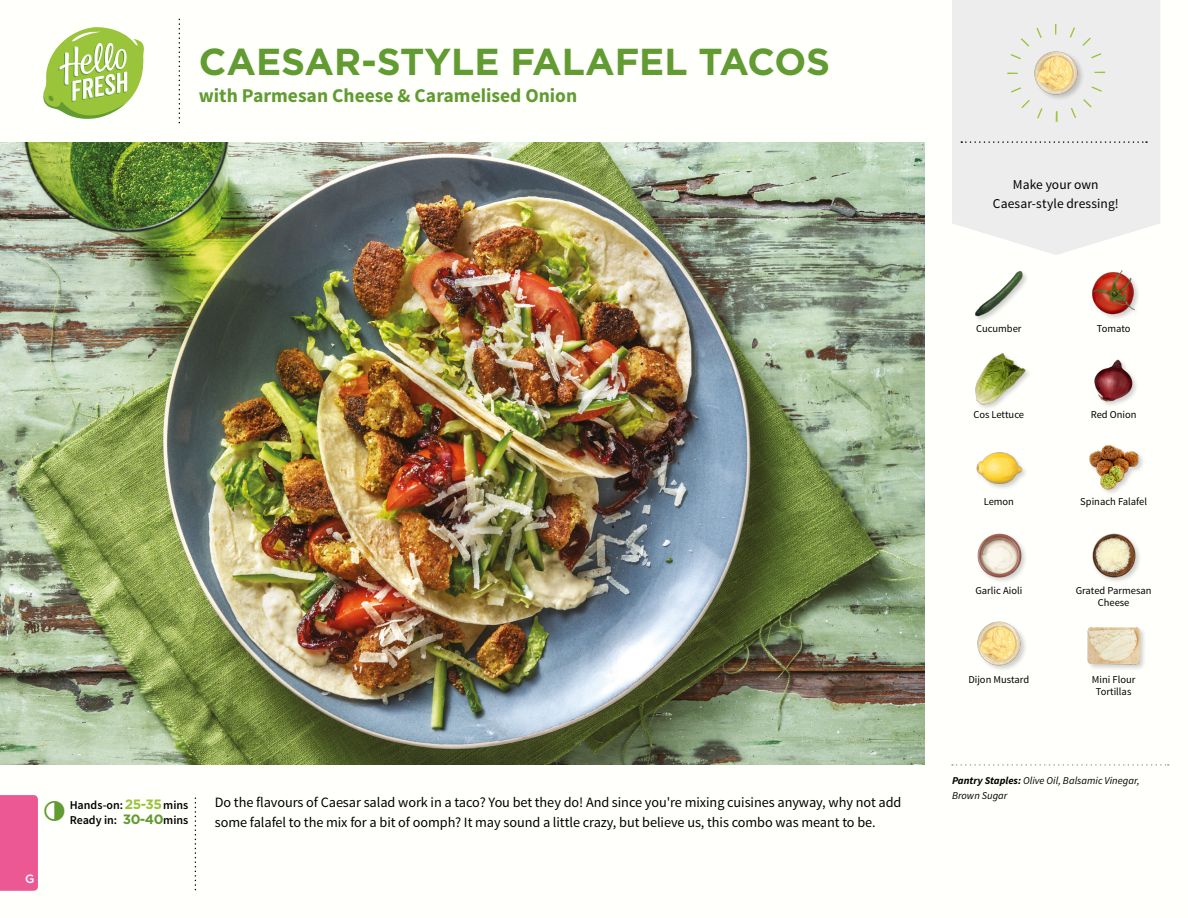
<style>
.page{position:relative;width:1188px;height:918px;background:#fff}
.page>*{position:absolute;margin:0;border:0;box-sizing:border-box;transform-origin:0 0}
.t1{font:700 37.5px "Gotham";color:#619b31}
.t2{font:700 19.5px "Source Sans Pro";color:#619b31}
.t3{font:14.25px/19.5px "Source Sans Pro";letter-spacing:-.005em;color:#000}
.t4{font:13.5px/18.9px "Source Sans Pro";letter-spacing:.005em;color:#000;text-align:center}
.t5{font:600 12px/15px "Source Sans Pro";color:#000}
.t6{font:500 12px "Gotham";color:#fff}
.t7{font:10.5px/12px "Source Sans Pro";color:#000;text-align:center}
.t8{font:italic 10.5px/15px "Source Sans Pro";color:#000}
.s1{font-family:"Gotham";font-weight:700;font-size:13.5px;color:#9ac43a}
.s2{font-family:"Gotham";font-weight:700;font-size:13.5px;color:#619b31}
.s3{font-weight:700}
</style>
<div class="page">
<svg style="left:43px;top:27px;width:101px;height:92px"></svg>
<div style="left:0;top:795px;width:38px;height:96px;background:#eb5893"></div>
<img style="left:1089px;top:445px;width:54px;height:49px">
<img style="left:1094px;top:359px;width:43px;height:47px">
<div style="left:976px;top:451px;width:52px;height:40px;background:#000;opacity:.2"></div>
<img style="left:976px;top:451px;width:47px;height:40px">
<img style="left:1092px;top:533px;width:48px;height:49px">
<img style="left:977px;top:533px;width:49px;height:49px">
<div style="left:1087px;top:626px;width:60px;height:46px;background:#000;opacity:.2"></div>
<img style="left:1087px;top:626px;width:53px;height:45px">
<img style="left:975px;top:353px;width:53px;height:55px">
<img style="left:977px;top:621px;width:49px;height:49px">
<img style="left:1092px;top:270px;width:47px;height:49px">
<img style="left:974px;top:270px;width:53px;height:51px">
<svg style="left:952px;top:0;width:208px;height:255px;background:#eeeeed"></svg>
<svg style="left:961px;top:141px;width:186px;height:2px"></svg>
<div style="left:1007px;top:24px;width:98px;height:98px;border:11px dashed #9ac43a;border-radius:50%"></div>
<img style="left:0;top:142px;width:925px;height:623px">
<svg style="left:952px;top:764px;width:217px;height:2px"></svg>
<img style="left:1028px;top:44px;width:57px;height:58px">
<h1 class="t1" style="left:199px;top:37px;width:633px">CAESAR-STYLE FALAFEL TACOS</h1>
<h2 class="t2" style="left:199px;top:83px;width:380px">with Parmesan Cheese &amp; Caramelised Onion</h2>
<p class="t6" style="left:25px;top:871px;width:11px">G</p>
<p class="t5" style="left:70px;top:798px;width:120px">Hands-on:<span class="s1">25-35</span>mins<br>Ready in: <span class="s2">30-40</span>mins</p>
<p class="t3" style="left:215px;top:793px;width:688px">Do the flavours of Caesar salad work in a taco? You bet they do! And since you're mixing cuisines anyway, why not add some falafel to the mix for a bit of oomph? It may sound a little crazy, but believe us, this combo was meant to be.</p>
<p class="t4" style="left:993px;top:175px;width:127px">Make your own<br>Caesar-style dressing!</p>
<p class="t7" style="left:976px;top:322px;width:47px">Cucumber</p>
<p class="t7" style="left:1097px;top:322px;width:35px">Tomato</p>
<p class="t7" style="left:973px;top:409px;width:52px">Cos Lettuce</p>
<p class="t7" style="left:1091px;top:409px;width:47px">Red Onion</p>
<p class="t7" style="left:984px;top:496px;width:32px">Lemon</p>
<p class="t7" style="left:1080px;top:496px;width:68px">Spinach Falafel</p>
<p class="t7" style="left:975px;top:584px;width:48px">Garlic Aioli</p>
<p class="t7" style="left:1076px;top:584px;width:77px">Grated Parmesan<br>Cheese</p>
<p class="t7" style="left:968px;top:674px;width:62px">Dijon Mustard</p>
<p class="t7" style="left:1092px;top:674px;width:45px">Mini Flour<br>Tortillas</p>
<p class="t8" style="left:952px;top:773px;width:189px"><span class="s3">Pantry Staples:</span> Olive Oil, Balsamic Vinegar,<br>Brown Sugar</p>
</div>
